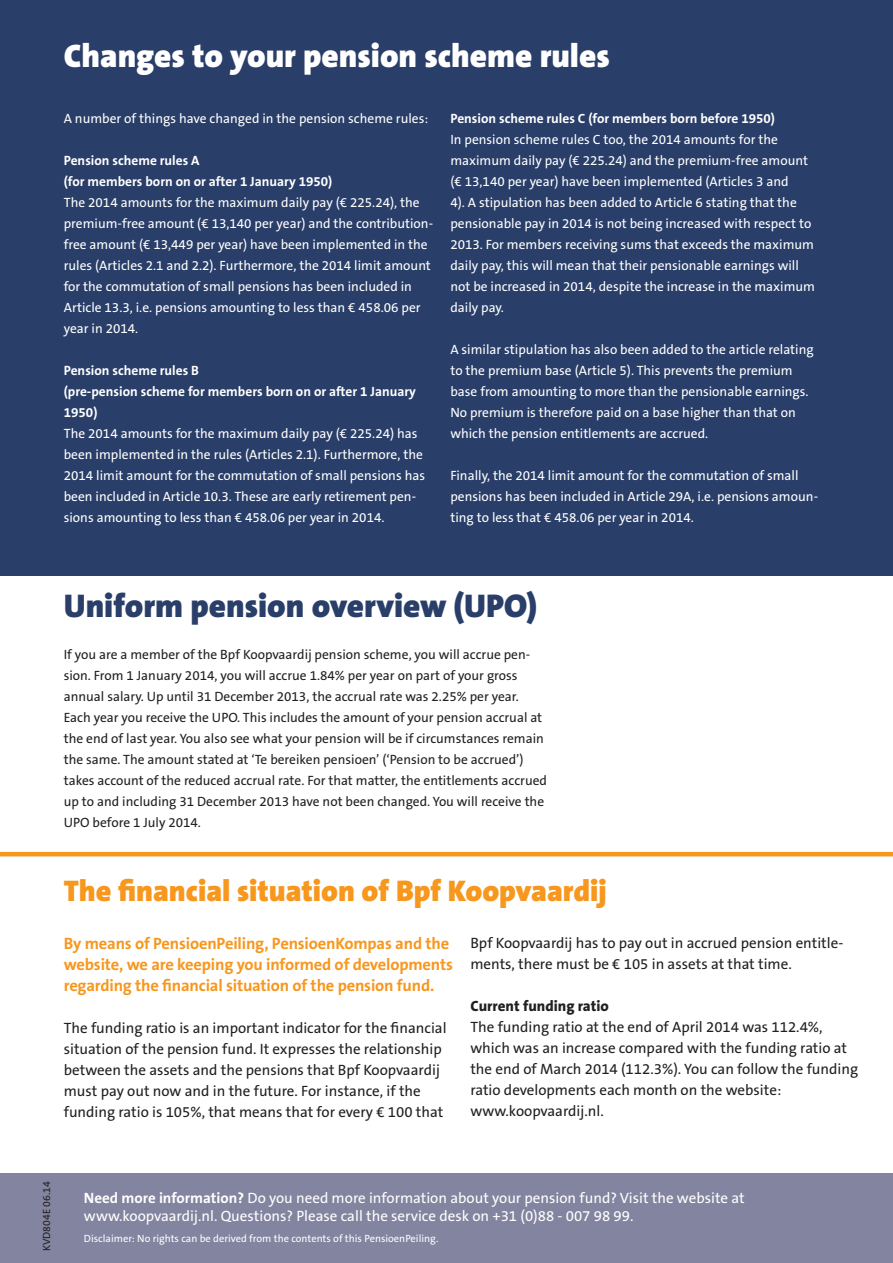
<style>
.page{position:relative;width:893px;height:1263px;background:#fff}
.page>*{position:absolute;margin:0;border:0;box-sizing:border-box;transform-origin:0 0}
.t1{font:900 33px "The Sans B W9";color:#fff}
.t2{font:900 33px "The Sans B W9";color:#293e68}
.t3{font:900 30px "The Sans B W9";color:#f7971d}
.t4{font:700 16.5px/21px "The Sans B W7";letter-spacing:-.01em;color:#f7971d}
.t5{font:15px/21px "The Sans B W5 Plain";color:#231f20}
.t6{font:15px/18px "The Sans B W5 Plain";color:#fff}
.t7{font:800 15px "The Sans B W8";color:#231f20}
.t8{font:13.5px/21px "The Sans B W5 Plain";color:#fff}
.t9{font:13.5px/21px "The Sans B W5 Plain";color:#231f20}
.t10{font:700 13.5px/21px "The Sans B W7";color:#fff}
.t11{font:10.5px "The Sans B W5 Plain";color:#fff}
.t12{font:10.5px "The Sans B W5 Plain";color:#231f20}
.s1{font-family:"The Sans B W7";font-weight:700}
</style>
<div class="page">
<div style="left:0;top:1174px;width:893px;height:89px;background:#8384a0"></div>
<div style="left:0;top:0;width:893px;height:575px;background:#293e68"></div>
<hr style="left:0;top:852px;width:893px;height:4px;background:#f7971d">
<h1 class="t1" style="left:64px;top:35px;width:547px">Changes to your pension scheme rules</h1>
<p class="t8" style="left:64px;top:108px;width:366px">A number of things have changed in the pension scheme rules:</p>
<p class="t10" style="left:64px;top:150px;width:270px">Pension scheme rules A<br>(for members born on or after 1 January 1950)</p>
<p class="t8" style="left:64px;top:192px;width:371px">The 2014 amounts for the maximum daily pay (€ 225.24), the premium-free amount (€ 13,140 per year) and the contribution&shy;free amount (€ 13,449 per year) have been implemented in the rules (Articles 2.1 and 2.2). Furthermore, the 2014 limit amount for the commutation of small pensions has been included in Article 13.3, i.e. pensions amounting to less than € 458.06 per year in 2014.</p>
<p class="t10" style="left:64px;top:360px;width:354px">Pension scheme rules B<br>(pre-pension scheme for members born on or after 1 January<br>1950)</p>
<p class="t8" style="left:64px;top:423px;width:363px">The 2014 amounts for the maximum daily pay (€ 225.24) has been implemented in the rules (Articles 2.1). Furthermore, the 2014 limit amount for the commutation of small pensions has been included in Article 10.3. These are early retirement pen&shy;sions amounting to less than € 458.06 per year in 2014.</p>
<p class="t10" style="left:450px;top:108px;width:326px">Pension scheme rules C (for members born before 1950)</p>
<p class="t8" style="left:450px;top:129px;width:366px">In pension scheme rules C too, the 2014 amounts for the maximum daily pay (€ 225.24) and the premium-free amount (€ 13,140 per year) have been implemented (Articles 3 and<br>4). A stipulation has been added to Article 6 stating that the pensionable pay in 2014 is not being increased with respect to 2013. For members receiving sums that exceeds the maximum daily pay, this will mean that their pensionable earnings will not be increased in 2014, despite the increase in the maximum daily pay.</p>
<p class="t8" style="left:450px;top:339px;width:365px">A similar stipulation has also been added to the article relating to the premium base (Article 5). This prevents the premium base from amounting to more than the pensionable earnings.<br>No premium is therefore paid on a base higher than that on which the pension entitlements are accrued.</p>
<p class="t8" style="left:450px;top:465px;width:369px">Finally, the 2014 limit amount for the commutation of small pensions has been included in Article 29A, i.e. pensions amoun&shy;ting to less that € 458.06 per year in 2014.</p>
<h1 class="t2" style="left:64px;top:585px;width:475px">Uniform pension overview (UPO)</h1>
<p class="t9" style="left:64px;top:644px;width:485px">If you are a member of the Bpf Koopvaardij pension scheme, you will accrue pen&shy;sion. From 1 January 2014, you will accrue 1.84% per year on part of your gross annual salary. Up until 31 December 2013, the accrual rate was 2.25% per year.<br>Each year you receive the UPO. This includes the amount of your pension accrual at the end of last year. You also see what your pension will be if circumstances remain the same. The amount stated at ‘Te bereiken pensioen’ (‘Pension to be accrued’) takes account of the reduced accrual rate. For that matter, the entitlements accrued up to and including 31 December 2013 have not been changed. You will receive the UPO before 1 July 2014.</p>
<h2 class="t3" style="left:64px;top:872px;width:544px">The financial situation of Bpf Koopvaardij</h2>
<p class="t4" style="left:64px;top:933px;width:391px">By means of PensioenPeiling, PensioenKompas and the website, we are keeping you informed of developments regarding the financial situation of the pension fund.</p>
<p class="t5" style="left:64px;top:1018px;width:384px">The funding ratio is an important indicator for the financial situation of the pension fund. It expresses the relationship between the assets and the pensions that Bpf Koopvaardij must pay out now and in the future. For instance, if the funding ratio is 105%, that means that for every € 100 that</p>
<p class="t5" style="left:470px;top:932px;width:374px">Bpf Koopvaardij has to pay out in accrued pension entitle&shy;ments, there must be € 105 in assets at that time.</p>
<p class="t7" style="left:470px;top:996px;width:140px">Current funding ratio</p>
<p class="t5" style="left:470px;top:1016px;width:389px">The funding ratio at the end of April 2014 was 112.4%, which was an increase compared with the funding ratio at the end of March 2014 (112.3%). You can follow the funding ratio developments each month on the website: www.koopvaardij.nl.</p>
<p class="t12" style="left:40px;top:1251px;width:71px;rotate:-90deg">KVD804E 06.14</p>
<p class="t6" style="left:84px;top:1188px;width:662px"><span class="s1">Need more information?</span> Do you need more information about your pension fund? Visit the website at www.koopvaardij.nl. Questions? Please call the service desk on +31 (0)88 - 007 98 99.</p>
<p class="t11" style="left:84px;top:1232px;width:356px">Disclaimer: No rights can be derived from the contents of this PensioenPeiling.</p>
</div>
